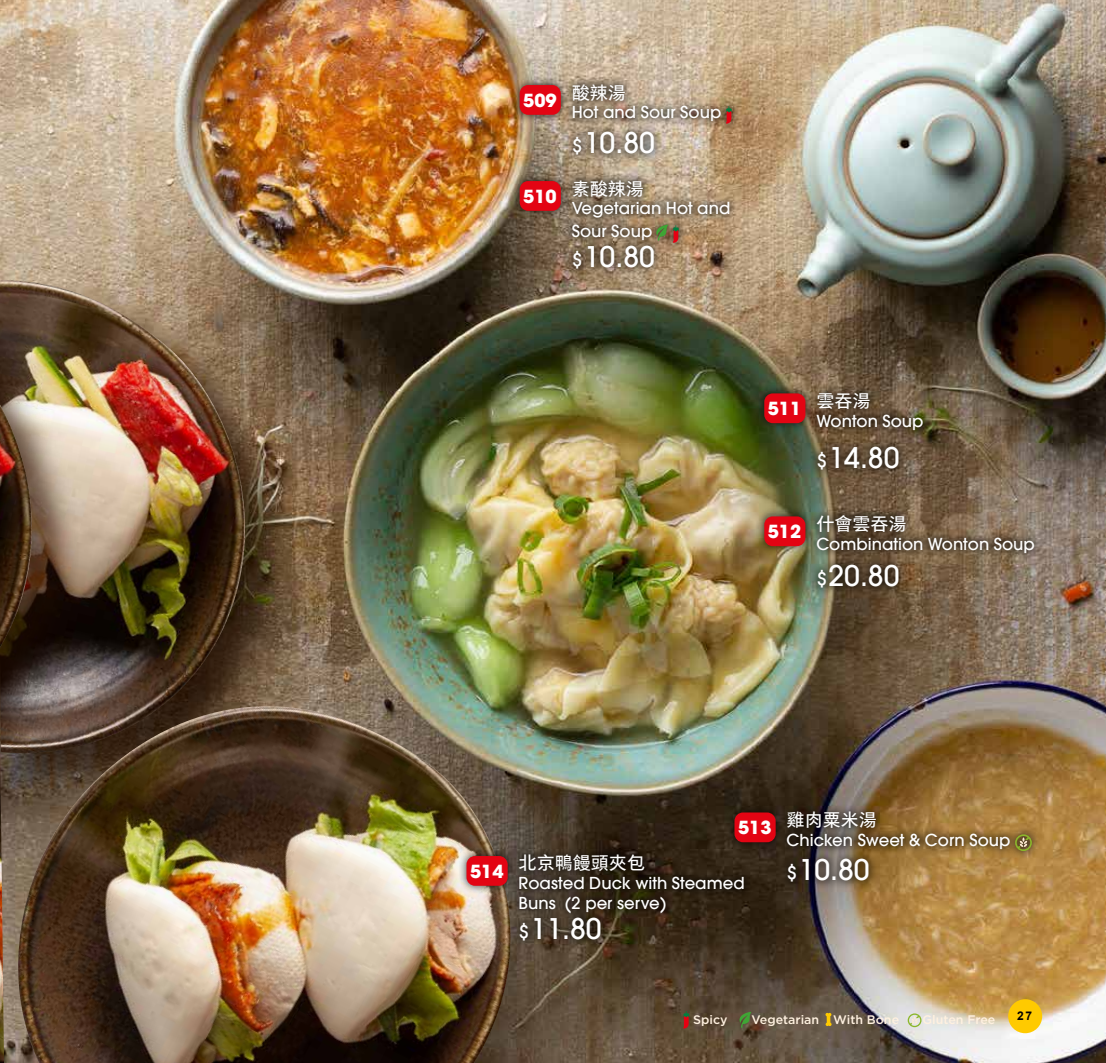
<style>
.page{position:relative;width:1106px;height:1063px;background:#fff}
.page>*{position:absolute;margin:0;border:0;box-sizing:border-box;transform-origin:0 0}
.t1{font:500 28.5px "Avant Garde LT";color:#fff}
.t2{font:18px "FZYOUH 509 R GB1 4";color:#fff}
.t3{font:700 18px "Avant Garde LT";color:#fff}
.t4{font:500 16.5px/23.1px "Avant Garde LT";color:#fff}
.t5{font:500 12.45px "Gotham";color:#fff1e0}
.t6{font:700 12px "Arial";color:#000}
.s1{font-size:19.5px}
</style>
<div class="page">
<img style="left:1px;top:0;width:1105px;height:1063px">
<img style="left:0;top:0;width:1px;height:1063px">
<div style="left:0;top:281px;width:292px;height:520px;background:#1e0b00;opacity:.61"></div>
<img style="left:80px;top:280px;width:183px;height:426px">
<div style="left:0;top:280px;width:80px;height:521px;background:#1e0b00;opacity:.61"></div>
<img style="left:0;top:405px;width:42px;height:243px">
<img style="left:10px;top:706px;width:508px;height:357px">
<img style="left:0;top:743px;width:4px;height:320px">
<div style="left:510px;top:75px;width:230px;height:88px;background:#000;opacity:.62"></div>
<div style="left:519px;top:85px;width:42px;height:30px;background:#e30413;border-radius:9px"></div>
<svg style="left:726px;top:106px;width:5px;height:18px"></svg>
<div style="left:510px;top:171px;width:228px;height:106px;background:#000;opacity:.62"></div>
<div style="left:519px;top:181px;width:42px;height:30px;background:#e30413;border-radius:9px"></div>
<svg style="left:655px;top:224px;width:23px;height:19px"></svg>
<div style="left:755px;top:384px;width:176px;height:95px;background:#000;opacity:.62"></div>
<div style="left:764px;top:393px;width:41px;height:30px;background:#e30413;border-radius:9px"></div>
<div style="left:755px;top:507px;width:288px;height:90px;background:#000;opacity:.62"></div>
<div style="left:764px;top:516px;width:41px;height:30px;background:#e30413;border-radius:9px"></div>
<div style="left:457px;top:846px;width:295px;height:103px;background:#000;opacity:.62"></div>
<div style="left:466px;top:856px;width:41px;height:30px;background:#e30413;border-radius:9px"></div>
<div style="left:725px;top:803px;width:315px;height:88px;background:#000;opacity:.62"></div>
<div style="left:734px;top:812px;width:41px;height:30px;background:#e30413;border-radius:9px"></div>
<svg style="left:1015px;top:834px;width:16px;height:17px"></svg>
<svg style="left:738px;top:1011px;width:14px;height:17px"></svg>
<svg style="left:683px;top:1011px;width:6px;height:18px"></svg>
<svg style="left:825px;top:1013px;width:6px;height:13px"></svg>
<svg style="left:907px;top:1013px;width:14px;height:14px"></svg>
<div style="left:1008px;top:999px;width:34px;height:34px;background:#ffca00;border-radius:50%"></div>
<p class="t3" style="left:523px;top:88px;width:35px">509</p>
<p class="t2" style="left:572px;top:83px;width:56px">酸辣湯</p>
<p class="t4" style="left:572px;top:101px;width:151px">Hot and Sour Soup</p>
<h1 class="t1" style="left:572px;top:125px;width:85px"><span class="s1">$</span>10.80</h1>
<p class="t3" style="left:523px;top:184px;width:35px">510</p>
<p class="t2" style="left:572px;top:179px;width:74px">素酸辣湯</p>
<p class="t4" style="left:572px;top:197px;width:160px">Vegetarian Hot and<br>Sour Soup</p>
<h1 class="t1" style="left:572px;top:239px;width:85px"><span class="s1">$</span>10.80</h1>
<p class="t3" style="left:767px;top:397px;width:35px">511</p>
<p class="t2" style="left:816px;top:391px;width:56px">雲吞湯</p>
<p class="t4" style="left:816px;top:409px;width:109px">Wonton Soup</p>
<h1 class="t1" style="left:816px;top:440px;width:85px"><span class="s1">$</span>14.80</h1>
<p class="t3" style="left:767px;top:520px;width:35px">512</p>
<p class="t2" style="left:816px;top:514px;width:92px">什會雲吞湯</p>
<p class="t4" style="left:816px;top:532px;width:220px">Combination Wonton Soup</p>
<h1 class="t1" style="left:816px;top:558px;width:85px"><span class="s1">$</span>20.80</h1>
<p class="t3" style="left:738px;top:816px;width:35px">513</p>
<p class="t2" style="left:786px;top:810px;width:92px">雞肉粟米湯</p>
<p class="t4" style="left:786px;top:828px;width:225px">Chicken Sweet &amp; Corn Soup</p>
<h1 class="t1" style="left:786px;top:852px;width:85px"><span class="s1">$</span>10.80</h1>
<p class="t3" style="left:470px;top:859px;width:35px">514</p>
<p class="t2" style="left:518px;top:854px;width:128px">北京鴨饅頭夾包</p>
<p class="t4" style="left:518px;top:873px;width:227px;line-height:19.8px">Roasted Duck with Steamed<br>Buns (2 per serve)</p>
<h1 class="t1" style="left:518px;top:911px;width:85px"><span class="s1">$</span>11.80</h1>
<p class="t5" style="left:693px;top:1011px;width:36px">Spicy</p>
<p class="t5" style="left:751px;top:1011px;width:149px">Vegetarian With Bone</p>
<p class="t5" style="left:922px;top:1011px;width:74px">Gluten Free</p>
<p class="t6" style="left:1017px;top:1008px;width:16px">27</p>
</div>
